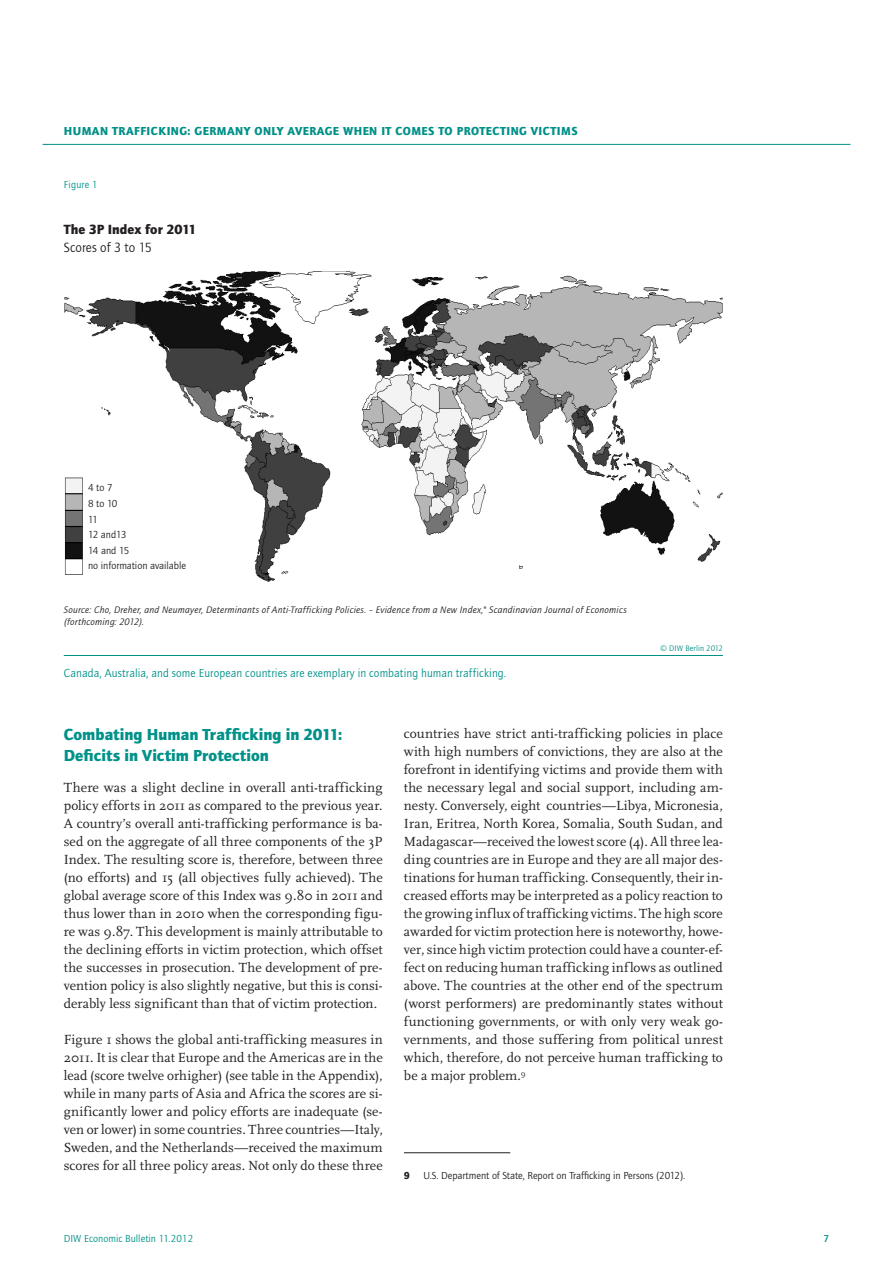
<style>
.page{position:relative;width:893px;height:1263px;background:#fff}
.page>*{position:absolute;margin:0;border:0;box-sizing:border-box;transform-origin:0 0}
._01_Zwischenüberschr{font:900 16.5px/21px "Quay Sans ITC Std";color:#009188}
._02_Fließtext_9_2pt{font:13.8px/18px "Scala Pro";letter-spacing:.005em;color:#231f20;text-align:justify}
._01_Infografikenüber{font:900 13.8px "Quay Sans ITC Std";letter-spacing:.005em;color:#231f20}
._01_Infografikenzwis{font:13.8px "Quay Sans ITC Std";letter-spacing:.01em;color:#231f20}
._03_BU_Infografik_8p{font:12px "Quay Sans ITC Std";letter-spacing:.01em;color:#009188}
.t1{font:900 12px "Quay Sans ITC Std";letter-spacing:.04em;color:#009188}
._10_Fußnoten_7pt{font:10.5px/15.6px "Quay Sans ITC Std";color:#231f20}
._02_Ordnungsüberschr{font:10.5px "Quay Sans ITC Std";color:#009188}
.t2{font:500 10.5px "Quay Sans ITC Std";color:#009188}
._10_Fußnoten_7pt-2{font:900 10.5px "Quay Sans ITC Std";color:#231f20}
._04_Zusatz_Quelle_zw{font:italic 9.75px/12px "Quay Sans ITC Std";letter-spacing:.025em;color:#231f20}
._06_DIW_Berlin{font:8.25px "Quay Sans ITC Std";letter-spacing:.01em;color:#009188}
</style>
<div class="page">
<hr style="left:43px;top:144px;width:807px;height:1px;background:#009188">
<hr style="left:404px;top:1152px;width:106px;height:1px;background:#231f20">
<hr style="left:64px;top:655px;width:659px;height:1px;background:#009188">
<img style="left:64px;top:271px;width:659px;height:311px">
<p class="t1" style="left:64px;top:123px;width:139px">HUMAN TRAFFICKING: GER</p>
<p class="t1" style="left:217px;top:123px;width:80px">MANY ONLY AVER</p>
<p class="t1" style="left:317px;top:123px;width:46px">AGE WHEN</p>
<p class="t1" style="left:381px;top:123px;width:91px">IT COMES TO PROTE</p>
<p class="t1" style="left:492px;top:123px;width:87px">CTING VICTI MS</p>
<p class="_02_Ordnungsüberschr" style="left:64px;top:178px;width:35px">Figure 1</p>
<p class="_01_Infografikenüber" style="left:64px;top:221px;width:134px">THE 3P INDEX FOR 2011</p>
<p class="_01_Infografikenzwis" style="left:64px;top:239px;width:90px">Scores of 3 to 15</p>
<p class="_10_Fußnoten_7pt" style="left:88px;top:480px;width:100px">4 to 7<br>8 to 10<br>11<br>12 and13<br>14 and 15<br>no information available</p>
<p class="_04_Zusatz_Quelle_zw" style="left:64px;top:603px;width:564px">Source: Cho, Dreher, and Neumayer, Determinants of Anti-Trafficking Policies. – Evidence from a New Index," Scandinavian Journal of Economics (forthcoming: 2012).</p>
<p class="_03_BU_Infografik_8p" style="left:64px;top:666px;width:444px">Canada, Australia, and some European countries are exemplary in combating human trafficking.</p>
<p class="_06_DIW_Berlin" style="left:661px;top:643px;width:64px">© DIW Berlin 2012</p>
<p class="_01_Zwischenüberschr" style="left:64px;top:723px;width:280px">COMBATING HUMAN TRAFFICKING IN 2011:<br>DEFICITS IN VICTIM PROTECTION</p>
<p class="_02_Fließtext_9_2pt" style="left:64px;top:778px;width:320px">There was a slight decline in overall anti-trafficking policy efforts in 2011 as compared to the previous year.<br>A country’s overall anti-trafficking performance is ba&shy;sed on the aggregate of all three components of the 3P Index. The resulting score is, therefore, between three (no efforts) and 15 (all objectives fully achieved). The global average score of this Index was 9.80 in 2011 and thus lower than in 2010 when the corresponding figu&shy;re was 9.87. This development is mainly attributable to the declining efforts in victim protection, which offset the successes in prosecution. The development of pre&shy;vention policy is also slightly negative, but this is consi&shy;derably less significant than that of victim protection.</p>
<p class="_02_Fließtext_9_2pt" style="left:64px;top:1030px;width:320px">Figure 1 shows the global anti-trafficking measures in 2011. It is clear that Europe and the Americas are in the lead (score twelve orhigher) (see table in the Appendix), while in many parts of Asia and Africa the scores are si&shy;gnificantly lower and policy efforts are inadequate (se&shy;ven or lower) in some countries. Three countries—Italy, Sweden, and the Netherlands—received the maximum scores for all three policy areas. Not only do these three</p>
<p class="_02_Fließtext_9_2pt" style="left:404px;top:724px;width:320px">countries have strict anti-trafficking policies in place with high numbers of convictions, they are also at the forefront in identifying victims and provide them with the necessary legal and social support, including am&shy;nesty. Conversely, eight countries—Libya, Micronesia, Iran, Eritrea, North Korea, Somalia, South Sudan, and Madagascar—received the lowest score (4). All three lea&shy;ding countries are in Europe and they are all major des&shy;tinations for human trafficking. Consequently, their in&shy;creased efforts may be interpreted as a policy reaction to the growing influx of trafficking victims. The high score awarded for victim protection here is noteworthy, howe&shy;ver, since high victim protection could have a counter-ef&shy;fect on reducing human trafficking inflows as outlined above. The countries at the other end of the spectrum (worst performers) are predominantly states without functioning governments, or with only very weak go&shy;vernments, and those suffering from political unrest which, therefore, do not perceive human trafficking to be a major problem.<sup>9</sup></p>
<p class="_10_Fußnoten_7pt-2" style="left:404px;top:1169px;width:8px">9</p>
<p class="_10_Fußnoten_7pt" style="left:423px;top:1168px;width:263px">U.S. Department of State, Report on Trafficking in Persons (2012).</p>
<p class="_02_Ordnungsüberschr" style="left:64px;top:1232px;width:131px">DIW Economic Bulletin 11.2012</p>
<p class="t2" style="left:823px;top:1232px;width:7px">7</p>
</div>
